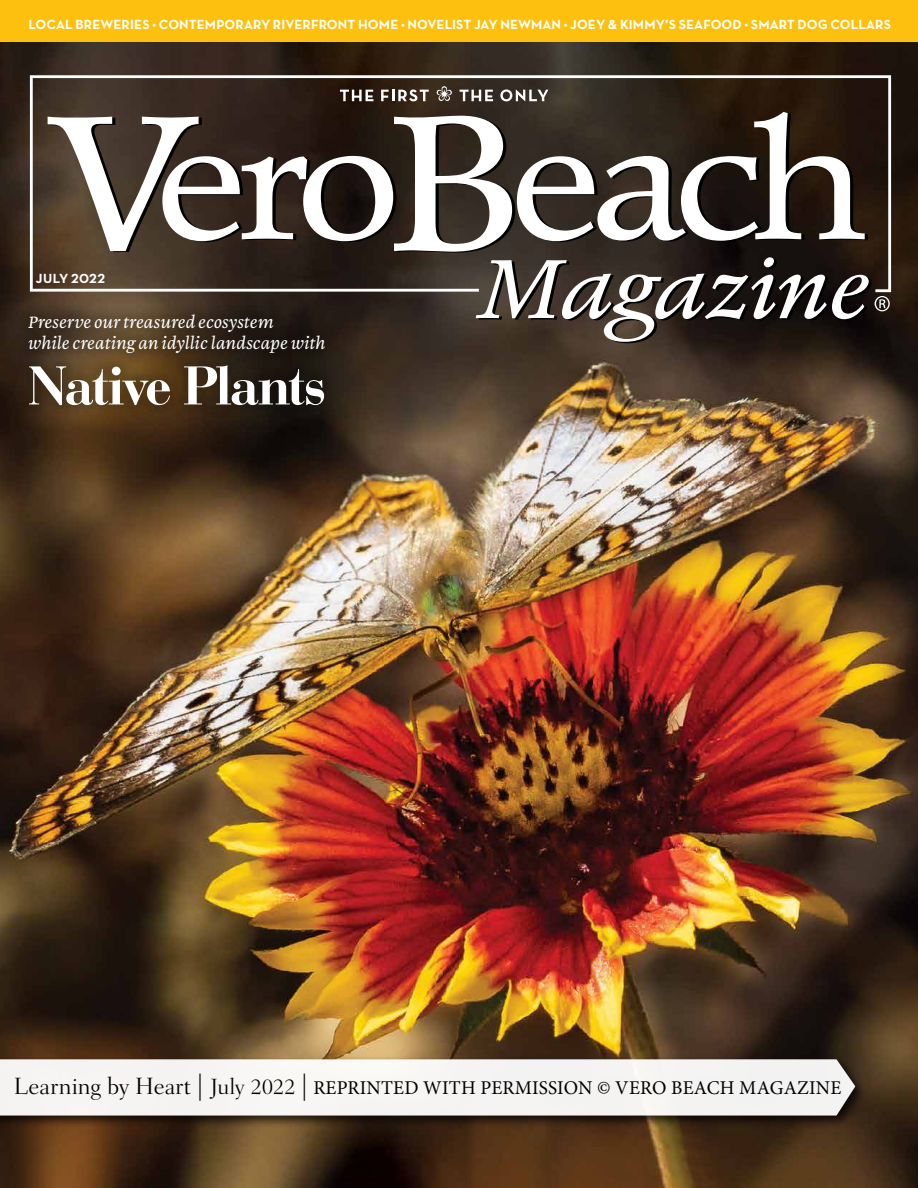
<style>
.page{position:relative;width:918px;height:1188px;background:#fff}
.page>*{position:absolute;margin:0;border:0;box-sizing:border-box;transform-origin:0 0}
.t1{font:700 54px "Bauer Bodoni";letter-spacing:-.06em;color:#fff}
.t2{font:19.5px "Minion Pro";letter-spacing:.01em;color:#000}
.t3{font:italic 16.5px/21px "Malabar LT Pro";letter-spacing:-.01em;color:#fff}
.t4{font:700 13.5px "Neutraface Text";letter-spacing:.005em;color:#fff}
.t5{font:700 13.5px "Neutraface Text";letter-spacing:.025em;color:#fff}
.s1{font-family:"Fairfield LH";font-weight:300;font-size:24px}
.s2{font-family:"Fairfield LH";font-weight:300;font-size:27.15px}
.s3{font-family:"Fairfield LH";font-weight:300;font-size:22.5px}
</style>
<div class="page">
<img style="left:0;top:42px;width:918px;height:1146px">
<svg style="left:30px;top:75px;width:861px;height:217px;background:#483c32"></svg>
<svg style="left:48px;top:112px;width:842px;height:231px"></svg>
<svg style="left:437px;top:86px;width:15px;height:15px"></svg>
<svg style="left:340px;top:90px;width:33px;height:11px"></svg>
<svg style="left:381px;top:90px;width:48px;height:11px"></svg>
<svg style="left:460px;top:90px;width:33px;height:11px"></svg>
<svg style="left:500px;top:89px;width:48px;height:12px"></svg>
<div style="left:0;top:0;width:918px;height:42px;background:#fec00f"></div>
<div style="left:0;top:1056px;width:868px;height:72px;background:#000;opacity:.75"></div>
<div style="left:0;top:1059px;width:855px;height:57px;background:#f5f4f3"></div>
<div style="left:14px;top:300px;width:326px;height:119px;background:#000;opacity:.2"></div>
<p class="t4" style="left:28px;top:15px;width:864px">LOCAL BREWERIES • CONTEMPORARY RIVERFRONT HOME • NOVELIST JAY NEWMAN • JOEY &amp; KIMMY’S SEAFOOD • SMART DOG COLLARS</p>
<p class="t5" style="left:36px;top:269px;width:71px">JULY 2022</p>
<p class="t3" style="left:28px;top:311px;width:299px">Preserve our treasured ecosystem<br>while creating an idyllic landscape with</p>
<h1 class="t1" style="left:28px;top:353px;width:300px">Native Plants</h1>
<h2 class="t2" style="left:14px;top:1075px;width:829px"><span class="s1">Learning by Heart</span> <span class="s2">|</span> <span class="s3">July 2022</span> <span class="s2">|</span> REPRINTED WITH PERMISSION © VERO BEACH MAGAZINE</h2>
</div>
